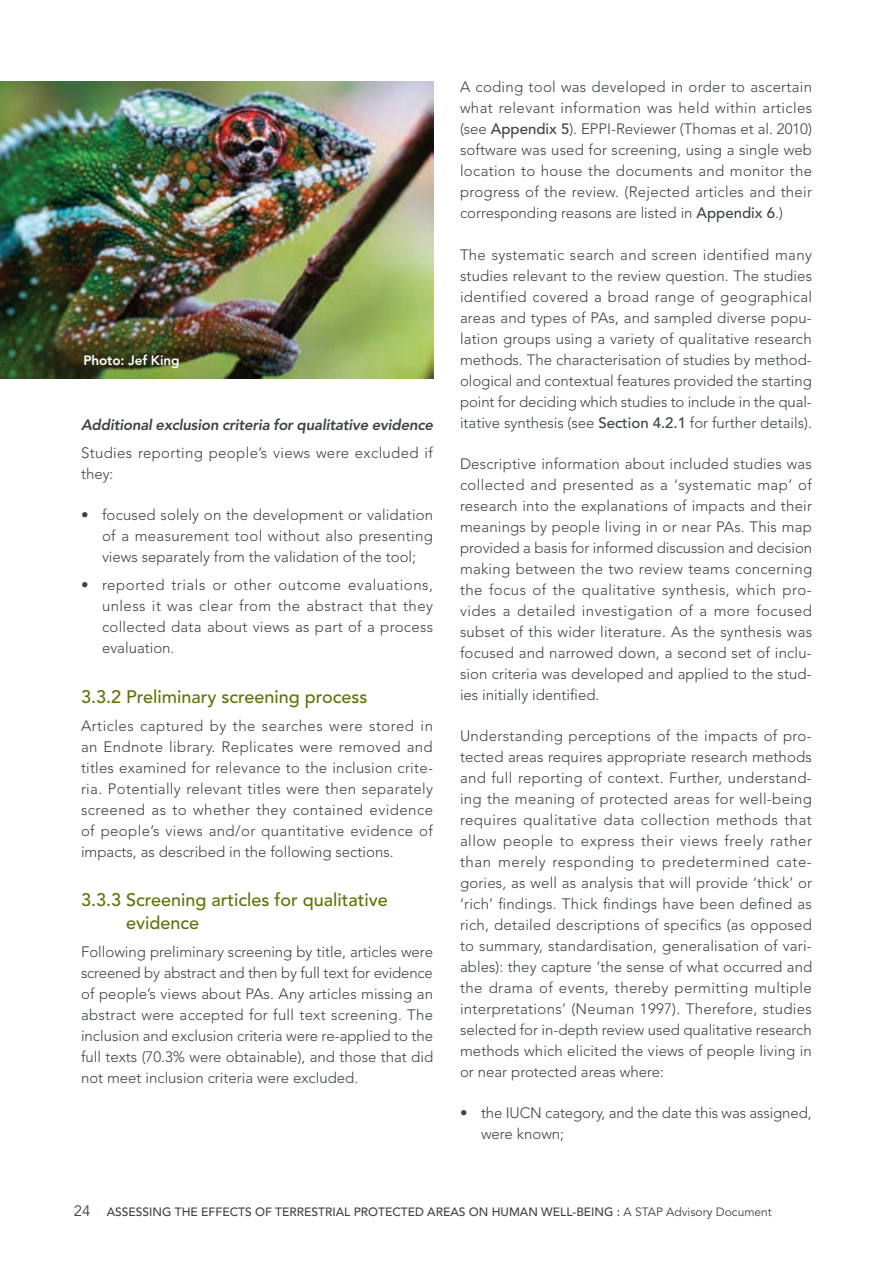
<style>
.page{position:relative;width:893px;height:1263px;background:#fff}
.page>*{position:absolute;margin:0;border:0;box-sizing:border-box;transform-origin:0 0}
.L3{font:500 18px/22.5px "Avenir LT Std";color:#647007}
.Body{font:300 15px/21px "Avenir LT Std";color:#3c4542;text-align:justify}
.L4{font:italic 800 15px "Avenir LT Std";letter-spacing:-.015em;color:#3c4542}
.Body-2{font:300 15px/21px "Avenir LT Std";letter-spacing:.025em;color:#3c4542}
.Photo_credit{font:800 13.5px "Avenir LT Std";letter-spacing:-.01em;color:#fff}
.t1{font:500 12px "Avenir LT Std";color:#3c4542}
.s1{font-weight:500}
.s2{font-weight:400;font-size:15px}
.s3{font-weight:400}
</style>
<div class="page">
<img style="left:0;top:81px;width:433px;height:297px">
<p class="Photo_credit" style="left:83px;top:352px;width:98px">Photo: Jef King</p>
<p class="L4" style="left:81px;top:416px;width:354px">Additional exclusion criteria for qualitative evidence</p>
<p class="Body-2" style="left:81px;top:442px;width:353px">Studies reporting people’s views were excluded if they:</p>
<p class="Body" style="left:102px;top:504px;width:333px;text-indent:-21px">• focused solely on the development or validation of a measurement tool without also presenting views separately from the validation of the tool;</p>
<p class="Body" style="left:102px;top:575px;width:333px;text-indent:-21px">• reported trials or other outcome evaluations, unless it was clear from the abstract that they collected data about views as part of a process evaluation.</p>
<p class="L3" style="left:81px;top:686px;width:288px">3.3.2 Preliminary screening process</p>
<p class="Body" style="left:81px;top:715px;width:354px">Articles captured by the searches were stored in an Endnote library. Replicates were removed and titles examined for relevance to the inclusion crite&shy;ria. Potentially relevant titles were then separately screened as to whether they contained evidence of people’s views and/or quantitative evidence of impacts, as described in the following sections.</p>
<p class="L3" style="left:126px;top:889px;width:263px;text-indent:-45px">3.3.3 Screening articles for qualitative evidence</p>
<p class="Body" style="left:81px;top:941px;width:354px">Following preliminary screening by title, articles were screened by abstract and then by full text for evidence of people’s views about PAs. Any articles missing an abstract were accepted for full text screening. The inclusion and exclusion criteria were re-applied to the full texts (70.3% were obtainable), and those that did not meet inclusion criteria were excluded.</p>
<p class="Body" style="left:460px;top:77px;width:354px">A coding tool was developed in order to ascertain what relevant information was held within articles (see <span class="s1">Appendix 5</span>). EPPI-Reviewer (Thomas et al. 2010) software was used for screening, using a single web location to house the documents and monitor the progress of the review. (Rejected articles and their corresponding reasons are listed in <span class="s1">Appendix 6</span>.)</p>
<p class="Body" style="left:460px;top:244px;width:354px">The systematic search and screen identified many studies relevant to the review question. The studies identified covered a broad range of geographical areas and types of PAs, and sampled diverse popu&shy;lation groups using a variety of qualitative research methods. The characterisation of studies by method&shy;ological and contextual features provided the starting point for deciding which studies to include in the qual&shy;itative synthesis (see <span class="s1">Section 4.2.1</span> for further details).</p>
<p class="Body" style="left:460px;top:453px;width:354px">Descriptive information about included studies was collected and presented as a ‘systematic map’ of research into the explanations of impacts and their meanings by people living in or near PAs. This map provided a basis for informed discussion and decision making between the two review teams concerning the focus of the qualitative synthesis, which pro&shy;vides a detailed investigation of a more focused subset of this wider literature. As the synthesis was focused and narrowed down, a second set of inclu&shy;sion criteria was developed and applied to the stud&shy;ies initially identified.</p>
<p class="Body" style="left:460px;top:725px;width:354px">Understanding perceptions of the impacts of pro&shy;tected areas requires appropriate research methods and full reporting of context. Further, understand&shy;ing the meaning of protected areas for well-being requires qualitative data collection methods that allow people to express their views freely rather than merely responding to predetermined cate&shy;gories, as well as analysis that will provide ‘thick’ or ‘rich’ findings. Thick findings have been defined as rich, detailed descriptions of specifics (as opposed to summary, standardisation, generalisation of vari&shy;ables): they capture ‘the sense of what occurred and the drama of events, thereby permitting multiple interpretations’ (Neuman 1997). Therefore, studies selected for in-depth review used qualitative research methods which elicited the views of people living in or near protected areas where:</p>
<p class="Body" style="left:481px;top:1103px;width:332px;text-indent:-21px">• the IUCN category, and the date this was assigned, were known;</p>
<p class="t1" style="left:74px;top:1204px;width:699px"><span class="s2">24</span> ASSESSING THE EFFECTS OF TERRESTRIAL PROTECTED AREAS ON HUMAN WELL-BEING : <span class="s3">A STAP Advisory Document</span></p>
</div>
